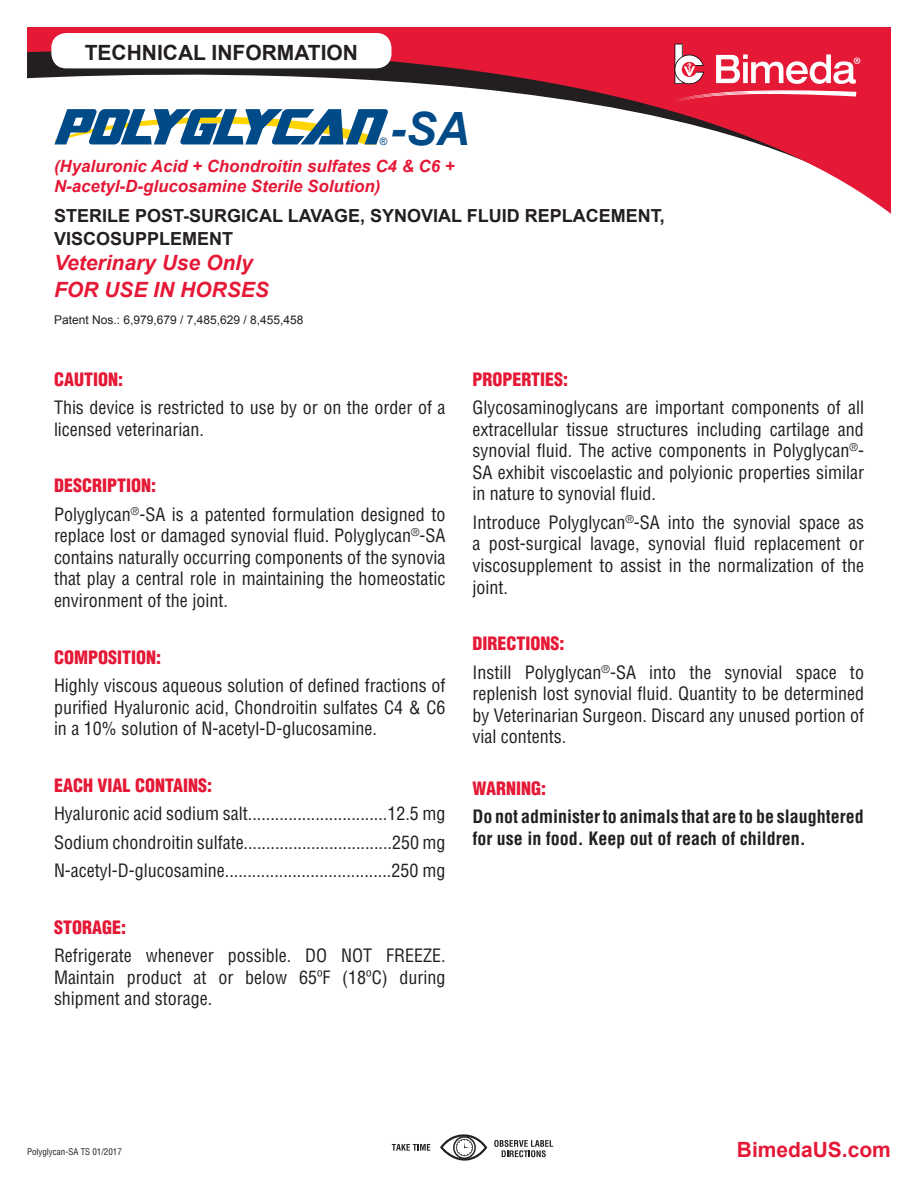
<style>
.page{position:relative;width:918px;height:1188px;background:#fff}
.page>*{position:absolute;margin:0;border:0;box-sizing:border-box;transform-origin:0 0}
.t1{font:italic 700 45.9px "Arial";color:#004a87}
.t2{font:italic 700 21px "Arial";color:#e51836}
.t3{font:700 21px "Arial";color:#231f20}
.t4{font:700 21px "Arial";color:#e51836}
.t5{font:condensed 18px/21.6px "Helvetica";color:#231f20;text-align:justify}
.t6{font:900 condensed 18px "Helvetica";color:#e51836}
.t7{font:700 condensed 18px/21.6px "Helvetica";color:#231f20}
.t8{font:700 18px/22.5px "Arial";color:#231f20}
.t9{font:italic 700 16.8px/20.2px "Arial";color:#e51836}
.t10{font:12px "Arial";color:#231f20}
.t11{font:10.35px "Arial";color:#004a87}
.t12{font:condensed 9px "Helvetica";color:#231f20}
</style>
<div class="page">
<svg style="left:27px;top:27px;width:864px;height:186px"></svg>
<div style="left:51px;top:33px;width:340px;height:35px;background:#fff;border-radius:15px"></div>
<svg style="left:673px;top:44px;width:187px;height:58px"></svg>
<svg style="left:392px;top:1144px;width:38px;height:7px"></svg>
<svg style="left:494px;top:1140px;width:59px;height:17px"></svg>
<svg style="left:440px;top:1134px;width:47px;height:27px"></svg>
<svg style="left:54px;top:109px;width:334px;height:36px"></svg>
<p class="t3" style="left:85px;top:38px;width:275px">TECHNICAL INFORMATION</p>
<p class="t1" style="left:390px;top:99px;width:81px">-SA</p>
<p class="t11" style="left:380px;top:135px;width:9px">®</p>
<p class="t9" style="left:54px;top:156px;width:402px">(Hyaluronic Acid + Chondroitin sulfates C4 &amp; C6 +<br>N-acetyl-D-glucosamine Sterile Solution)</p>
<p class="t8" style="left:54px;top:205px;width:612px">STERILE POST-SURGICAL LAVAGE, SYNOVIAL FLUID REPLACEMENT,<br>VISCOSUPPLEMENT</p>
<p class="t2" style="left:54px;top:249px;width:200px">Veterinary Use Only</p>
<p class="t2" style="left:54px;top:276px;width:216px">FOR USE IN HORSES</p>
<p class="t10" style="left:54px;top:312px;width:251px">Patent Nos.: 6,979,679 / 7,485,629 / 8,455,458</p>
<p class="t6" style="left:54px;top:368px;width:71px">CAUTION:</p>
<p class="t5" style="left:54px;top:397px;width:393px">This device is restricted to use by or on the order of a licensed veterinarian.</p>
<p class="t6" style="left:54px;top:474px;width:104px">DESCRIPTION:</p>
<p class="t5" style="left:54px;top:503px;width:393px">Polyglycan<sup>®</sup>-SA is a patented formulation designed to replace lost or damaged synovial fluid. Polyglycan<sup>®</sup>-SA contains naturally occurring components of the synovia that play a central role in maintaining the homeostatic environment of the joint.</p>
<p class="t6" style="left:54px;top:646px;width:109px">COMPOSITION:</p>
<p class="t5" style="left:54px;top:675px;width:393px">Highly viscous aqueous solution of defined fractions of purified Hyaluronic acid, Chondroitin sulfates C4 &amp; C6 in a 10% solution of N-acetyl-D-glucosamine.</p>
<p class="t6" style="left:54px;top:774px;width:160px">EACH VIAL CONTAINS:</p>
<p class="t5" style="left:54px;top:803px;width:393px">Hyaluronic acid sodium salt...............................12.5 mg</p>
<p class="t5" style="left:54px;top:831px;width:393px">Sodium chondroitin sulfate.................................250 mg</p>
<p class="t5" style="left:54px;top:860px;width:393px">N-acetyl-D-glucosamine.....................................250 mg</p>
<p class="t6" style="left:54px;top:916px;width:74px">STORAGE:</p>
<p class="t5" style="left:54px;top:945px;width:393px">Refrigerate whenever possible. DO NOT FREEZE.<br>Maintain product at or below 65ºF (18ºC) during shipment and storage.</p>
<p class="t6" style="left:472px;top:368px;width:97px">PROPERTIES:</p>
<p class="t5" style="left:472px;top:397px;width:393px">Glycosaminoglycans are important components of all extracellular tissue structures including cartilage and synovial fluid. The active components in Polyglycan<sup>®</sup>- SA exhibit viscoelastic and polyionic properties similar in nature to synovial fluid.</p>
<p class="t5" style="left:472px;top:511px;width:393px">Introduce Polyglycan<sup>®</sup>-SA into the synovial space as a post-surgical lavage, synovial fluid replacement or viscosupplement to assist in the normalization of the joint.</p>
<p class="t6" style="left:472px;top:632px;width:94px">DIRECTIONS:</p>
<p class="t5" style="left:472px;top:661px;width:393px">Instill Polyglycan<sup>®</sup>-SA into the synovial space to replenish lost synovial fluid. Quantity to be determined by Veterinarian Surgeon. Discard any unused portion of vial contents.</p>
<p class="t6" style="left:472px;top:777px;width:75px">WARNING:</p>
<p class="t7" style="left:472px;top:806px;width:393px">Do not administer to animals that are to be slaughtered for use in food. Keep out of reach of children.</p>
<p class="t12" style="left:27px;top:1146px;width:96px">Polyglycan-SA TS 01/2017</p>
<p class="t4" style="left:737px;top:1136px;width:156px">BimedaUS.com</p>
</div>
